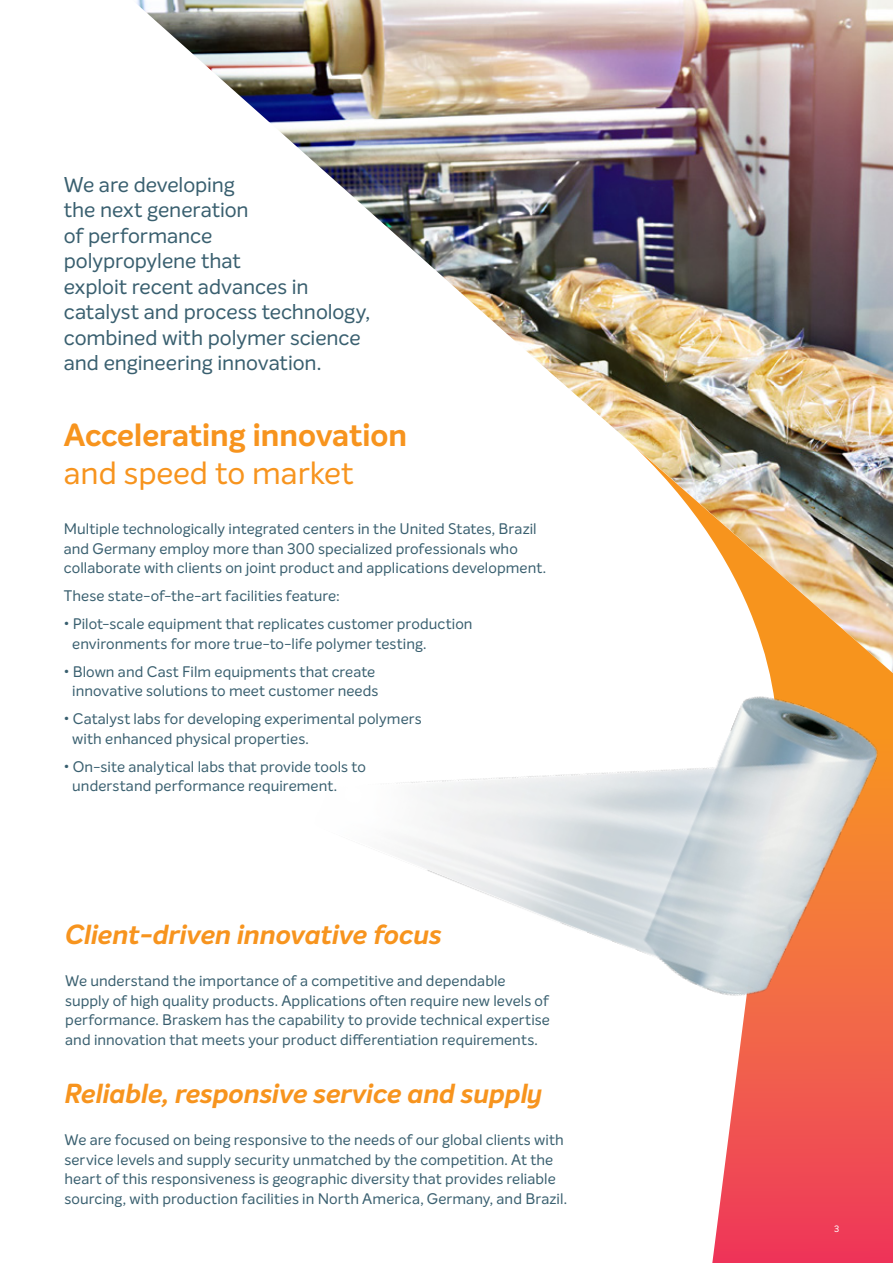
<style>
.page{position:relative;width:893px;height:1263px;background:#fff}
.page>*{position:absolute;margin:0;border:0;box-sizing:border-box;transform-origin:0 0}
.t1{font:700 31.5px "Intelo";color:#f7941e}
.t2{font:31.5px "Intelo";color:#f7941e}
.t3{font:italic 700 27px "Intelo";color:#f7941e}
.t4{font:21px/25.5px "Intelo";letter-spacing:-.005em;color:#395f6f}
.t5{font:15px/19.5px "Intelo";letter-spacing:.005em;color:#395f6f}
.t6{font:9px "Intelo";color:#fff}
</style>
<div class="page">
<img style="left:137px;top:0;width:756px;height:447px">
<svg style="left:635px;top:447px;width:258px;height:816px"></svg>
<img style="left:396px;top:675px;width:497px;height:333px">
<h3 class="t4" style="left:64px;top:172px;width:308px">We are developing<br>the next generation<br>of performance<br>polypropylene that<br>exploit recent advances in catalyst and process technology, combined with polymer science and engineering innovation.</h3>
<h1 class="t1" style="left:64px;top:415px;width:345px">Accelerating innovation</h1>
<h1 class="t2" style="left:64px;top:453px;width:291px">and speed to market</h1>
<p class="t5" style="left:64px;top:519px;width:484px">Multiple technologically integrated centers in the United States, Brazil and Germany employ more than 300 specialized professionals who collaborate with clients on joint product and applications development.</p>
<p class="t5" style="left:64px;top:586px;width:278px">These state-of-the-art facilities feature:</p>
<p class="t5" style="left:72px;top:614px;width:402px;text-indent:-9px">• Pilot-scale equipment that replicates customer production environments for more true-to-life polymer testing.</p>
<p class="t5" style="left:64px;top:662px;width:316px;text-align:center">• Blown and Cast Film equipments that create innovative solutions to meet customer needs</p>
<p class="t5" style="left:72px;top:709px;width:351px;text-indent:-9px">• Catalyst labs for developing experimental polymers with enhanced physical properties.</p>
<p class="t5" style="left:72px;top:757px;width:295px;text-indent:-9px">• On-site analytical labs that provide tools to understand performance requirement.</p>
<h2 class="t3" style="left:65px;top:917px;width:378px">Client-driven innovative focus</h2>
<p class="t5" style="left:65px;top:971px;width:486px">We understand the importance of a competitive and dependable supply of high quality products. Applications often require new levels of performance. Braskem has the capability to provide technical expertise and innovation that meets your product differentiation requirements.</p>
<h2 class="t3" style="left:64px;top:1076px;width:479px">Reliable, responsive service and supply</h2>
<p class="t5" style="left:64px;top:1130px;width:504px">We are focused on being responsive to the needs of our global clients with service levels and supply security unmatched by the competition. At the heart of this responsiveness is geographic diversity that provides reliable sourcing, with production facilities in North America, Germany, and Brazil.</p>
<p class="t6" style="left:834px;top:1224px;width:7px">3</p>
</div>
